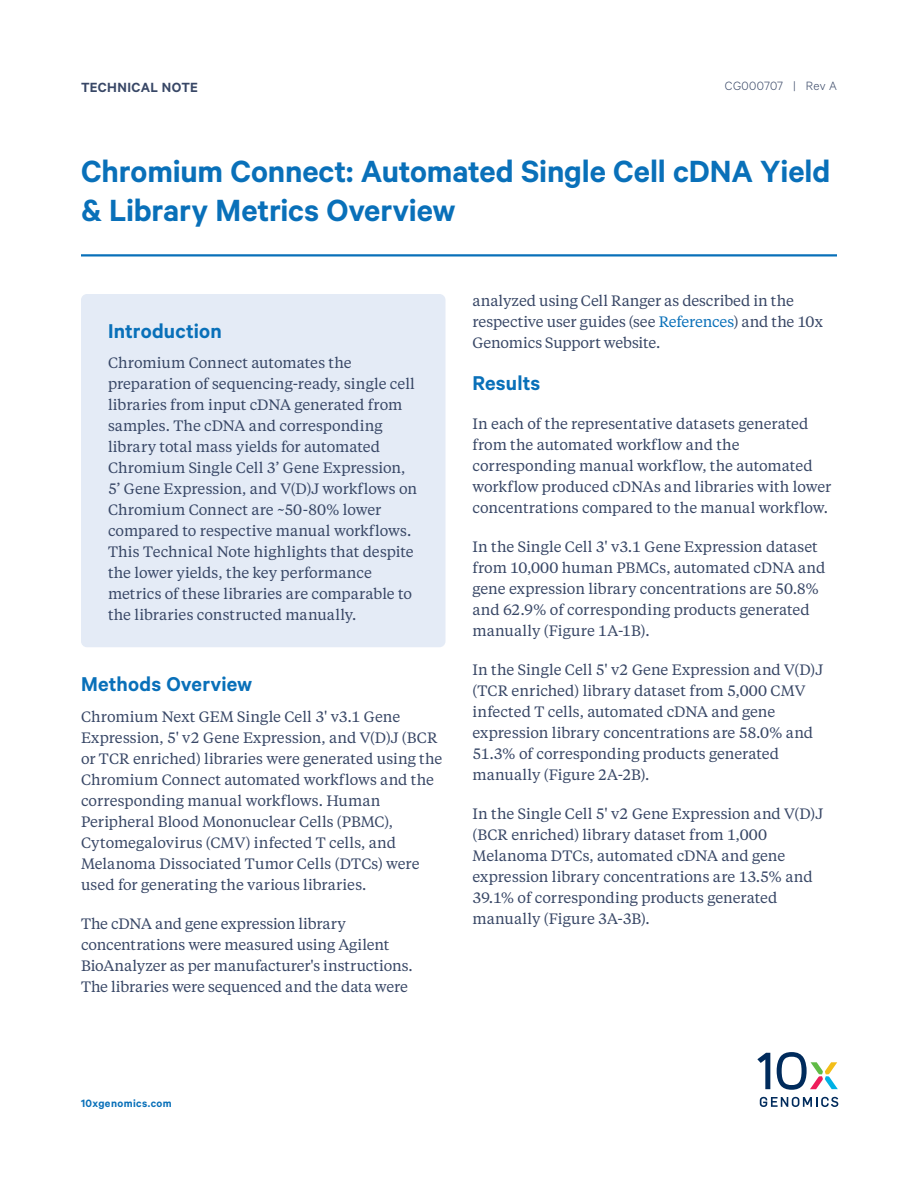
<style>
.page{position:relative;width:918px;height:1188px;background:#fff}
.page>*{position:absolute;margin:0;border:0;box-sizing:border-box;transform-origin:0 0}
.Cover_Title{font:600 34.5px/39px "Calibre";letter-spacing:-.005em;color:#0970b9}
.Section_Header{font:600 22.5px "Calibre";letter-spacing:.005em;color:#0970b9}
.Body_Copy{font:600 22.5px "Calibre";letter-spacing:.005em;color:#0970b9}
.Body_Copy-2{font:15px/21px "Tiempos Text";color:#384766}
.t1{font:600 15px "Calibre";letter-spacing:.02em;color:#384766}
.t2{font:300 13.5px "Calibre";letter-spacing:.02em;color:#384766}
.t3{font:600 12px "Calibre";letter-spacing:.035em;color:#0970b9}
.s1{color:#0970b9}
</style>
<div class="page">
<svg style="left:757px;top:1053px;width:13px;height:36px"></svg>
<svg style="left:777px;top:1052px;width:61px;height:38px"></svg>
<svg style="left:760px;top:1097px;width:78px;height:10px"></svg>
<hr style="left:81px;top:254px;width:756px;height:2px;background:#0970b9">
<div style="left:81px;top:294px;width:365px;height:353px;background:#e4ebf6;border-radius:6px"></div>
<p class="t1" style="left:81px;top:79px;width:118px">TECHNICAL NOTE</p>
<p class="t2" style="left:725px;top:78px;width:114px">CG000707 | Rev A</p>
<p class="Cover_Title" style="left:81px;top:150px;width:751px">Chromium Connect: Automated Single Cell cDNA Yield &amp; Library Metrics Overview</p>
<p class="Section_Header" style="left:108px;top:317px;width:115px">Introduction</p>
<p class="Body_Copy-2" style="left:108px;top:352px;width:311px">Chromium Connect automates the preparation of sequencing-ready, single cell libraries from input cDNA generated from samples. The cDNA and corresponding library total mass yields for automated Chromium Single Cell 3’ Gene Expression, 5’ Gene Expression, and V(D)J workflows on Chromium Connect are ~50-80% lower compared to respective manual workflows.<br>This Technical Note highlights that despite the lower yields, the key performance metrics of these libraries are comparable to the libraries constructed manually.</p>
<p class="Section_Header" style="left:81px;top:671px;width:173px">Methods Overview</p>
<p class="Body_Copy-2" style="left:81px;top:705px;width:363px">Chromium Next GEM Single Cell 3' v3.1 Gene Expression, 5' v2 Gene Expression, and V(D)J (BCR or TCR enriched) libraries were generated using the Chromium Connect automated workflows and the corresponding manual workflows. Human Peripheral Blood Mononuclear Cells (PBMC), Cytomegalovirus (CMV) infected T cells, and Melanoma Dissociated Tumor Cells (DTCs) were used for generating the various libraries.</p>
<p class="Body_Copy-2" style="left:81px;top:912px;width:333px">The cDNA and gene expression library concentrations were measured using Agilent BioAnalyzer as per manufacturer's instructions.<br>The libraries were sequenced and the data were</p>
<p class="Body_Copy-2" style="left:472px;top:290px;width:352px">analyzed using Cell Ranger as described in the respective user guides (see <span class="s1">References</span>) and the 10x<br>Genomics Support website.</p>
<p class="Body_Copy" style="left:472px;top:370px;width:69px">Results</p>
<p class="Body_Copy-2" style="left:472px;top:413px;width:360px">In each of the representative datasets generated from the automated workflow and the corresponding manual workflow, the automated workflow produced cDNAs and libraries with lower concentrations compared to the manual workflow.</p>
<p class="Body_Copy-2" style="left:472px;top:536px;width:354px">In the Single Cell 3' v3.1 Gene Expression dataset from 10,000 human PBMCs, automated cDNA and gene expression library concentrations are 50.8% and 62.9% of corresponding products generated manually (Figure 1A-1B).</p>
<p class="Body_Copy-2" style="left:472px;top:659px;width:352px">In the Single Cell 5' v2 Gene Expression and V(D)J (TCR enriched) library dataset from 5,000 CMV infected T cells, automated cDNA and gene expression library concentrations are 58.0% and 51.3% of corresponding products generated manually (Figure 2A-2B).</p>
<p class="Body_Copy-2" style="left:472px;top:803px;width:352px">In the Single Cell 5' v2 Gene Expression and V(D)J (BCR enriched) library dataset from 1,000<br>Melanoma DTCs, automated cDNA and gene expression library concentrations are 13.5% and 39.1% of corresponding products generated manually (Figure 3A-3B).</p>
<p class="t3" style="left:81px;top:1096px;width:92px">10xgenomics.com</p>
</div>
